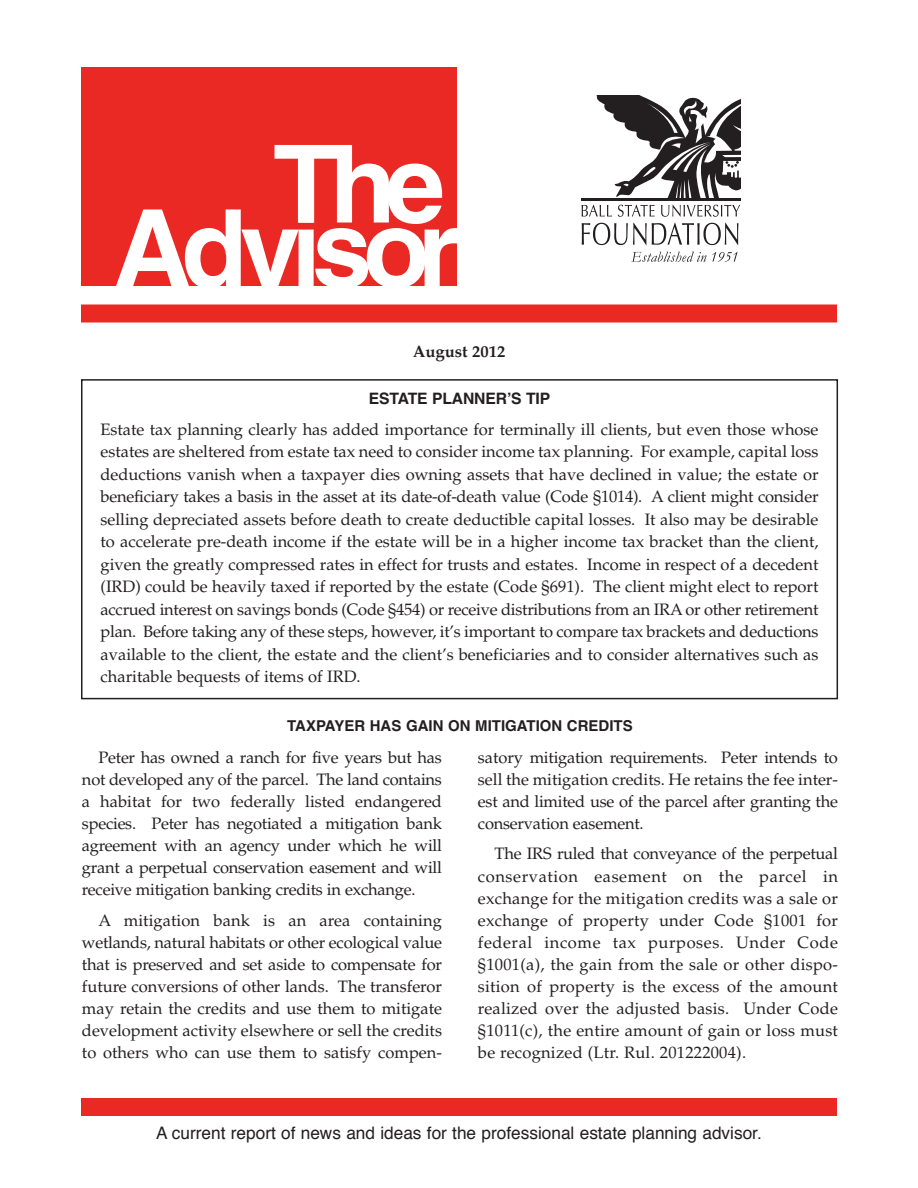
<style>
.page{position:relative;width:918px;height:1188px;background:#fff}
.page>*{position:absolute;margin:0;border:0;box-sizing:border-box;transform-origin:0 0}
.t1{font:700 108px "Helvetica";letter-spacing:-.085em;color:#fff}
.t2{font:17.25px "Helvetica";color:#231f20}
.t3{font:16.5px/22px "Palatino";color:#231f20;text-align:justify}
.t4{font:700 16.5px "Palatino";color:#231f20}
.t5{font:700 15.75px "Helvetica";letter-spacing:-.01em;color:#231f20}
.t6{font:700 15px "Helvetica";color:#231f20}
.s1{font-size:69px;color:#ea2924}
</style>
<div class="page">
<svg style="left:631px;top:252px;width:107px;height:10px"></svg>
<svg style="left:582px;top:95px;width:158px;height:122px"></svg>
<svg style="left:582px;top:223px;width:156px;height:22px"></svg>
<hr style="left:581px;top:198px;width:159px;height:2px;background:#231f20">
<div style="left:81px;top:68px;width:376px;height:218px;background:#ea2924"></div>
<div style="left:81px;top:1098px;width:756px;height:18px;background:#ea2924"></div>
<div style="left:81px;top:304px;width:756px;height:18px;background:#ea2924"></div>
<div style="left:81px;top:379px;width:757px;height:320px;border:2px solid #231f20"></div>
<h1 class="t1" style="left:273px;top:145px;width:188px">The<span class="s1">|</span></h1>
<h1 class="t1" style="left:114px;top:209px;width:348px">Advisor</h1>
<p class="t4" style="left:413px;top:343px;width:94px">August 2012</p>
<p class="t5" style="left:369px;top:392px;width:183px">ESTATE PLANNER’S TIP</p>
<p class="t3" style="left:101px;top:420px;width:719px;line-height:22.5px">Estate tax planning clearly has added importance for terminally ill clients, but even those whose estates are sheltered from estate tax need to consider income tax planning. For example, capital loss deductions vanish when a taxpayer dies owning assets that have declined in value; the estate or beneficiary takes a basis in the asset at its date-of-death value (Code §1014). A client might consider selling depreciated assets before death to create deductible capital losses. It also may be desirable to accelerate pre-death income if the estate will be in a higher income tax bracket than the client, given the greatly compressed rates in effect for trusts and estates. Income in respect of a decedent (IRD) could be heavily taxed if reported by the estate (Code §691). The client might elect to report accrued interest on savings bonds (Code §454) or receive distributions from an IRA or other retirement plan. Before taking any of these steps, however, it’s important to compare tax brackets and deductions available to the client, the estate and the client’s beneficiaries and to consider alternatives such as charitable bequests of items of IRD.</p>
<p class="t6" style="left:287px;top:720px;width:347px">TAXPAYER HAS GAIN ON MITIGATION CREDITS</p>
<p class="t3" style="left:82px;top:748px;width:362px;text-indent:17px">Peter has owned a ranch for five years but has not developed any of the parcel. The land contains a habitat for two federally listed endangered species. Peter has negotiated a mitigation bank agreement with an agency under which he will grant a perpetual conservation easement and will receive mitigation banking credits in exchange.</p>
<p class="t3" style="left:82px;top:911px;width:362px;text-indent:17px">A mitigation bank is an area containing wetlands, natural habitats or other ecological value that is preserved and set aside to compensate for future conversions of other lands. The transferor may retain the credits and use them to mitigate development activity elsewhere or sell the credits to others who can use them to satisfy compen-</p>
<p class="t3" style="left:478px;top:748px;width:362px">satory mitigation requirements. Peter intends to sell the mitigation credits. He retains the fee inter&shy;est and limited use of the parcel after granting the conservation easement.</p>
<p class="t3" style="left:478px;top:845px;width:362px;text-indent:17px">The IRS ruled that conveyance of the perpetual conservation easement on the parcel in exchange for the mitigation credits was a sale or exchange of property under Code §1001 for federal income tax purposes. Under Code §1001(a), the gain from the sale or other dispo&shy;sition of property is the excess of the amount realized over the adjusted basis. Under Code §1011(c), the entire amount of gain or loss must be recognized (Ltr. Rul. 201222004).</p>
<p class="t2" style="left:156px;top:1126px;width:607px">A current report of news and ideas for the professional estate planning advisor.</p>
</div>
